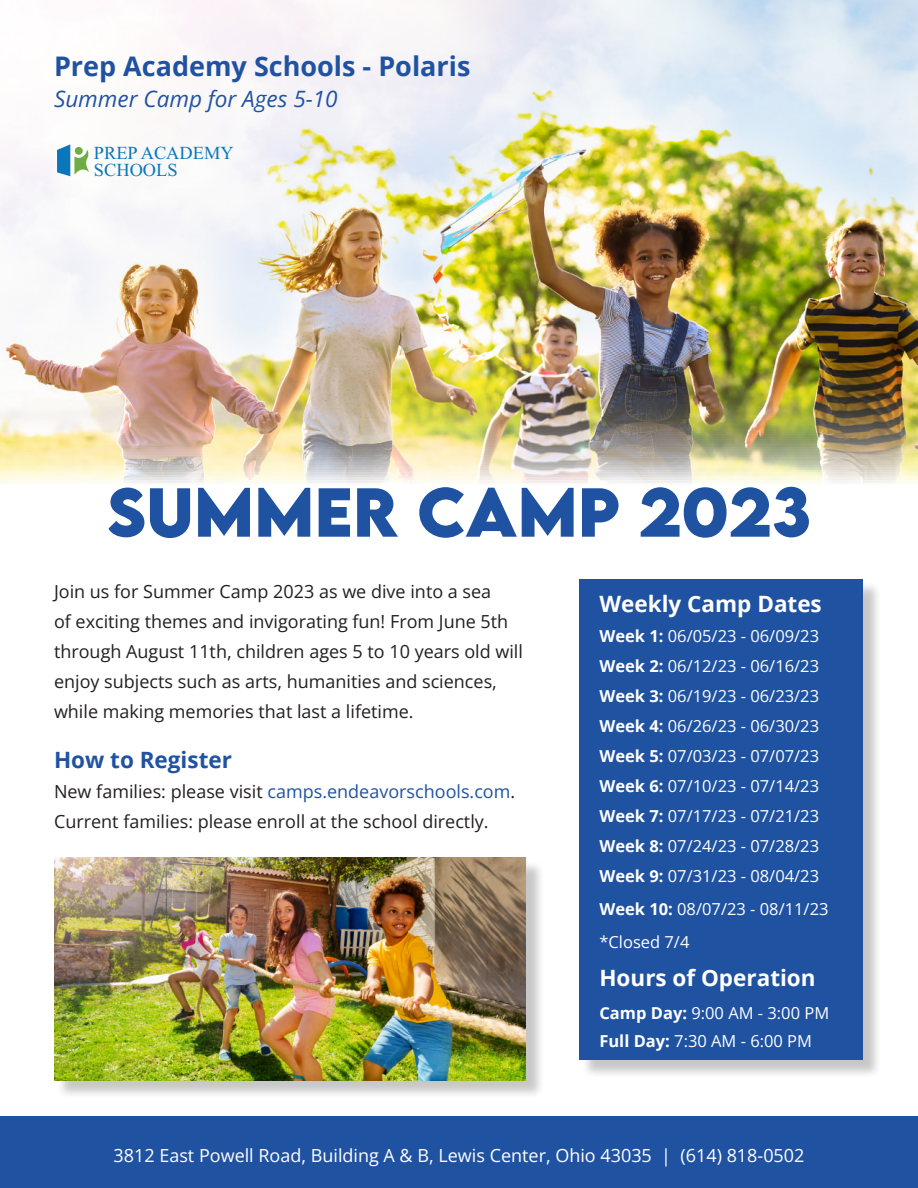
<style>
.page{position:relative;width:918px;height:1188px;background:#fff}
.page>*{position:absolute;margin:0;border:0;box-sizing:border-box;transform-origin:0 0}
.t1{font:700 61.5px "LEMONMILK";color:#2052a2}
.t2{font:700 27px "Open Sans";color:#2052a2}
.t3{font:700 22.5px "Open Sans";color:#fff}
.t4{font:italic 22.5px "Open Sans";color:#2052a2}
.t5{font:700 22.5px "Open Sans";color:#2052a2}
.t6{font:18.3px/17.4px "Times New Roman";color:#0a77bb}
.t7{font:18px/30px "Open Sans";color:#231f20}
.t8{font:18px "Open Sans";color:#fff}
.t9{font:18px "Open Sans";color:#2052a2}
.t10{font:16.5px "Open Sans";color:#fff}
.s1{font-weight:700}
.s2{color:#231f20}
</style>
<div class="page">
<div style="left:582px;top:582px;width:300px;height:496px;background:#231f20;opacity:.25"></div>
<div style="left:579px;top:579px;width:284px;height:481px;background:#2052a2"></div>
<img style="left:0;top:0;width:918px;height:634px">
<svg style="left:57px;top:144px;width:32px;height:32px"></svg>
<div style="left:0;top:1117px;width:918px;height:71px;background:#2052a2"></div>
<div style="left:56px;top:860px;width:488px;height:239px;background:#231f20;opacity:.25"></div>
<img style="left:54px;top:858px;width:472px;height:222px">
<p class="t2" style="left:54px;top:47px;width:418px">Prep Academy Schools - Polaris</p>
<p class="t4" style="left:54px;top:83px;width:285px">Summer Camp for Ages 5-10</p>
<p class="t6" style="left:94px;top:144px;width:141px">PREP ACADEMY<br>SCHOOLS</p>
<p class="t1" style="left:107px;top:471px;width:706px">SUMMER CAMP 2023</p>
<p class="t7" style="left:54px;top:576px;width:471px">Join us for Summer Camp 2023 as we dive into a sea<br>of exciting themes and invigorating fun! From June 5th through August 11th, children ages 5 to 10 years old will enjoy subjects such as arts, humanities and sciences, while making memories that last a lifetime.</p>
<p class="t3" style="left:599px;top:588px;width:224px">Weekly Camp Dates</p>
<p class="t10" style="left:599px;top:625px;width:221px"><span class="s1">Week 1:</span> 06/05/23 - 06/09/23</p>
<p class="t10" style="left:599px;top:655px;width:221px"><span class="s1">Week 2:</span> 06/12/23 - 06/16/23</p>
<p class="t10" style="left:599px;top:685px;width:221px"><span class="s1">Week 3:</span> 06/19/23 - 06/23/23</p>
<p class="t10" style="left:599px;top:715px;width:221px"><span class="s1">Week 4:</span> 06/26/23 - 06/30/23</p>
<p class="t10" style="left:599px;top:745px;width:221px"><span class="s1">Week 5:</span> 07/03/23 - 07/07/23</p>
<p class="t10" style="left:599px;top:775px;width:221px"><span class="s1">Week 6:</span> 07/10/23 - 07/14/23</p>
<p class="t10" style="left:599px;top:805px;width:221px"><span class="s1">Week 7:</span> 07/17/23 - 07/21/23</p>
<p class="t10" style="left:599px;top:835px;width:221px"><span class="s1">Week 8:</span> 07/24/23 - 07/28/23</p>
<p class="t10" style="left:599px;top:865px;width:221px"><span class="s1">Week 9:</span> 07/31/23 - 08/04/23</p>
<p class="t10" style="left:599px;top:898px;width:231px"><span class="s1">Week 10:</span> 08/07/23 - 08/11/23</p>
<p class="t10" style="left:599px;top:931px;width:92px">*Closed 7/4</p>
<p class="t3" style="left:599px;top:962px;width:218px">Hours of Operation</p>
<p class="t10" style="left:599px;top:1002px;width:231px"><span class="s1">Camp Day:</span> 9:00 AM - 3:00 PM</p>
<p class="t10" style="left:599px;top:1030px;width:214px"><span class="s1">Full Day:</span> 7:30 AM - 6:00 PM</p>
<p class="t5" style="left:54px;top:744px;width:179px">How to Register</p>
<p class="t9" style="left:54px;top:779px;width:463px"><span class="s2">New families: please visit</span> camps.endeavorschools.com<span class="s2">.</span></p>
<p class="t7" style="left:54px;top:806px;width:436px">Current families: please enroll at the school directly.</p>
<p class="t8" style="left:114px;top:1143px;width:693px">3812 East Powell Road, Building A &amp; B, Lewis Center, Ohio 43035 | (614) 818-0502</p>
</div>
